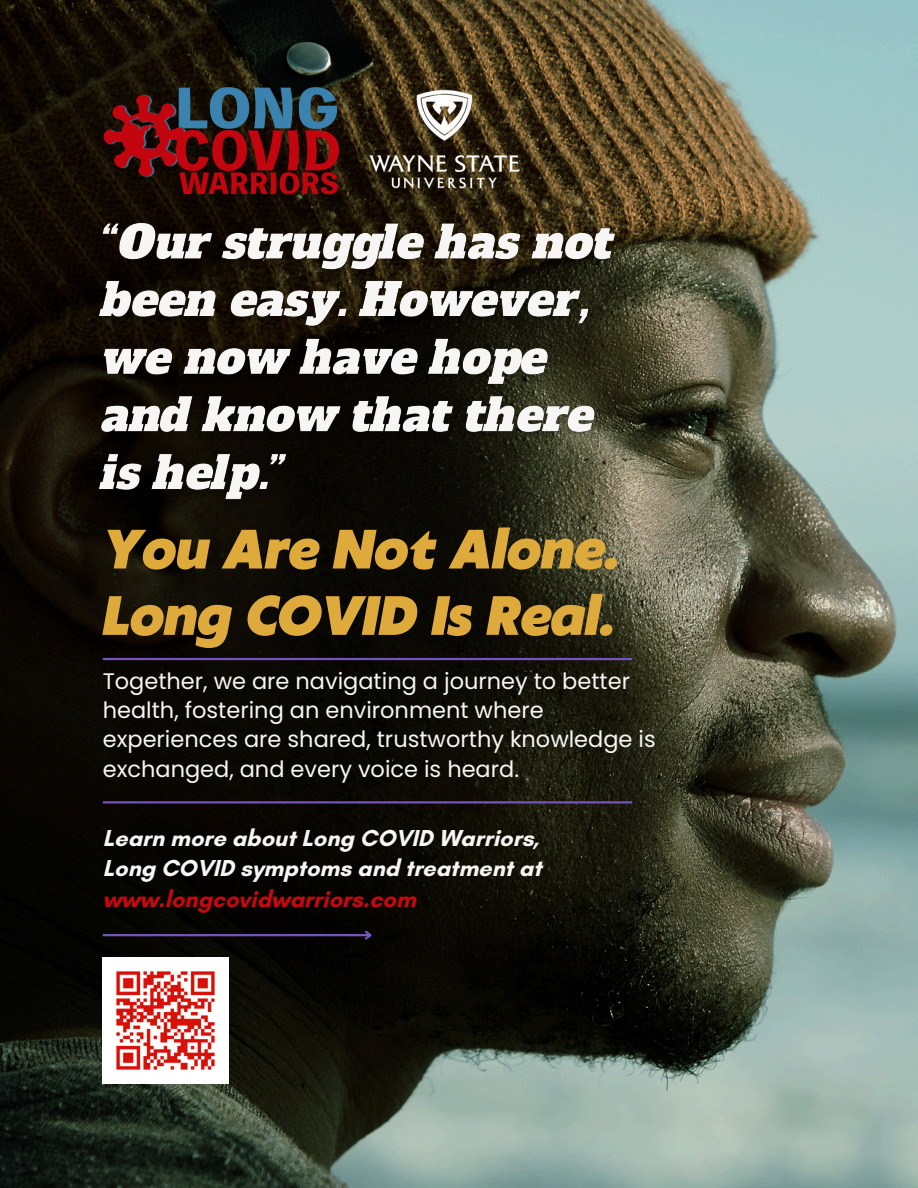
<style>
.page{position:relative;width:918px;height:1188px;background:#fff}
.page>*{position:absolute;margin:0;border:0;box-sizing:border-box;transform-origin:0 0}
.t1{font:italic 900 51.9px/66.3px "Klein Text";color:#ddaa3b}
.t2{font:700 23.55px/30.3px "Glacial Indifference";color:#f7f6f4;text-align:justify}
.t3{font:22.5px/29.2px "Poppins";color:#f7f6f4}
.s1{color:#c60910}
</style>
<div class="page">
<img style="left:0;top:0;width:918px;height:1188px">
<hr style="left:103px;top:934px;width:267px;height:2px;background:#7654bb">
<svg style="left:363px;top:929px;width:11px;height:13px"></svg>
<hr style="left:103px;top:658px;width:529px;height:2px;background:#7654bb">
<hr style="left:103px;top:801px;width:529px;height:3px;background:#7654bb">
<img style="left:103px;top:958px;width:126px;height:126px">
<img style="left:88px;top:212px;width:539px;height:300px">
<img style="left:63px;top:52px;width:305px;height:166px">
<img style="left:367px;top:88px;width:155px;height:102px">
<p class="t1" style="left:103px;top:520px;width:519px">You Are Not Alone.<br>Long COVID Is Real.</p>
<h1 class="t3" style="left:103px;top:666px;width:555px">Together, we are navigating a journey to better health, fostering an environment where experiences are shared, trustworthy knowledge is exchanged, and every voice is heard.</h1>
<p class="t2" style="left:103px;top:823px;width:440px">Learn more about Long COVID Warriors, Long COVID symptoms and treatment at <span class="s1">www.longcovidwarriors.com</span></p>
</div>
